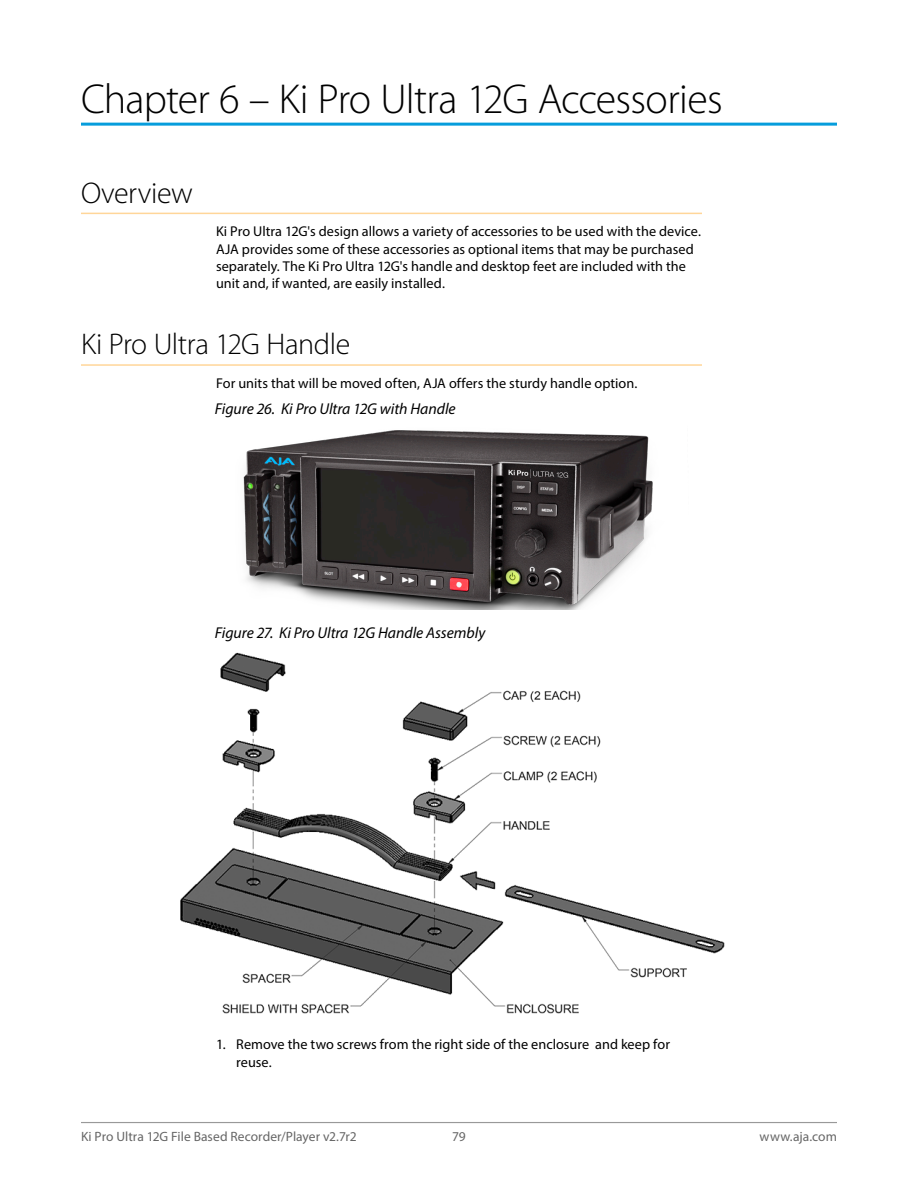
<style>
.page{position:relative;width:918px;height:1188px;background:#fff}
.page>*{position:absolute;margin:0;border:0;box-sizing:border-box;transform-origin:0 0}
.t1{font:300 42px "Myriad Pro";letter-spacing:-.02em;color:#000}
._1Head{font:300 30px "Myriad Pro";letter-spacing:-.015em;color:#000}
.t2{font:italic 15.75px "Myriad Pro";letter-spacing:-.005em;color:#000}
.Body{font:14.25px/17.1px "Myriad Pro";color:#000}
.t3{font:13.5px "Myriad Pro";color:#666}
</style>
<div class="page">
<hr style="left:81px;top:1122px;width:756px;height:1px;background:#999">
<hr style="left:81px;top:123px;width:756px;height:3px;background:#069ddc">
<hr style="left:81px;top:213px;width:621px;height:1px;background:#ffd699">
<hr style="left:81px;top:364px;width:621px;height:2px;background:#ffd699">
<img style="left:243px;top:430px;width:410px;height:179px">
<img style="left:180px;top:652px;width:545px;height:362px">
<p class="t1" style="left:81px;top:75px;width:643px">Chapter 6 – Ki Pro Ultra 12G Accessories</p>
<p class="_1Head" style="left:81px;top:176px;width:113px">Overview</p>
<p class="Body" style="left:216px;top:223px;width:486px">Ki Pro Ultra 12G's design allows a variety of accessories to be used with the device.<br>AJA provides some of these accessories as optional items that may be purchased separately. The Ki Pro Ultra 12G's handle and desktop feet are included with the unit and, if wanted, are easily installed.</p>
<p class="_1Head" style="left:81px;top:328px;width:271px">Ki Pro Ultra 12G Handle</p>
<p class="Body" style="left:216px;top:375px;width:423px">For units that will be moved often, AJA offers the sturdy handle option.</p>
<p class="t2" style="left:215px;top:399px;width:242px">Figure 26. Ki Pro Ultra 12G with Handle</p>
<p class="t2" style="left:215px;top:623px;width:272px">Figure 27. Ki Pro Ultra 12G Handle Assembly</p>
<p class="Body" style="left:236px;top:1036px;width:435px;text-indent:-20px">1. Remove the two screws from the right side of the enclosure and keep for reuse.</p>
<p class="t3" style="left:81px;top:1128px;width:277px">Ki Pro Ultra 12G File Based Recorder/Player v2.7r2</p>
<p class="t3" style="left:452px;top:1128px;width:15px">79</p>
<p class="t3" style="left:760px;top:1128px;width:79px">www.aja.com</p>
</div>
